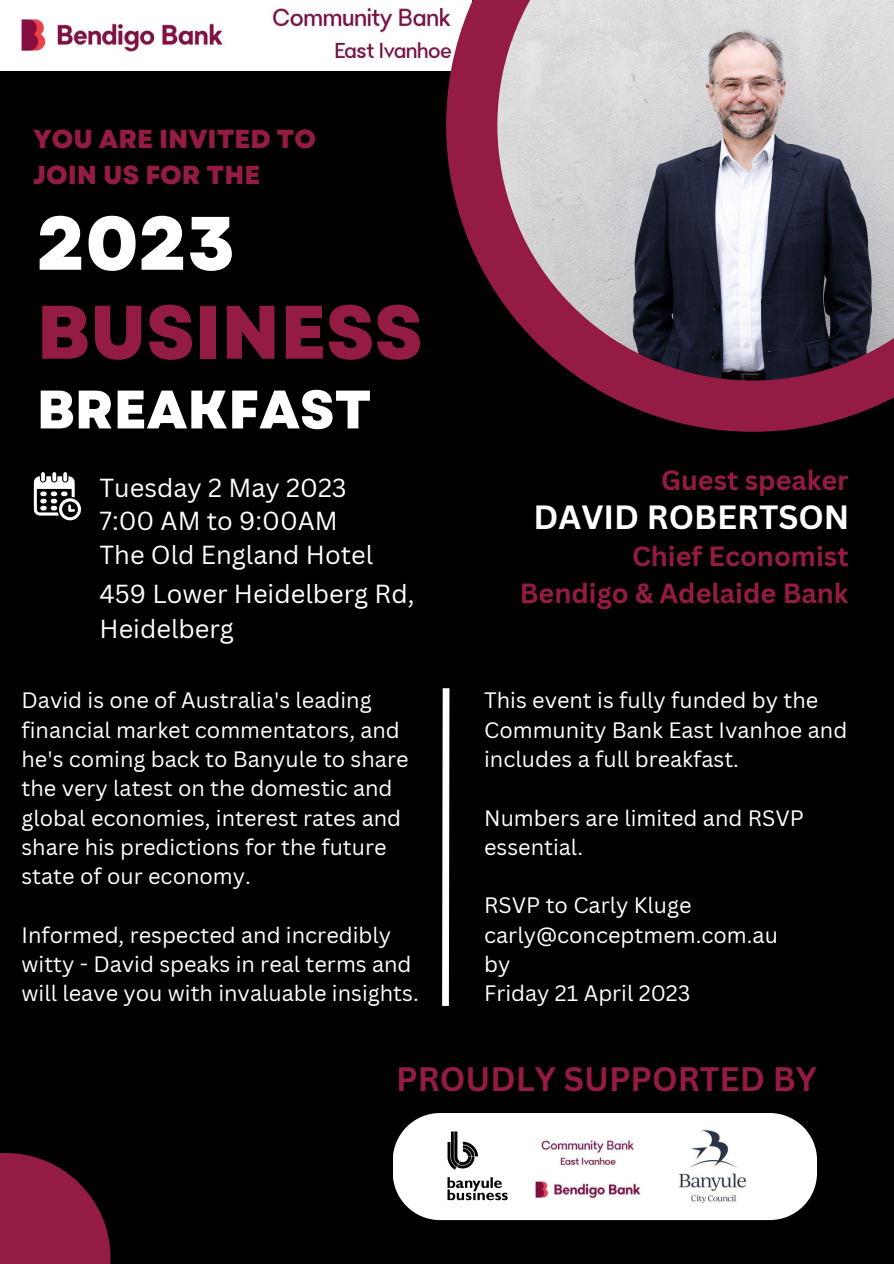
<style>
.page{position:relative;width:894px;height:1264px;background:#fff}
.page>*{position:absolute;margin:0;border:0;box-sizing:border-box;transform-origin:0 0}
.t1{font:800 75.6px "Garet";color:#941b43}
.t2{font:800 75.6px "Garet";color:#fff}
.t3{font:800 54px "Garet";color:#fff}
.t4{font:700 33px "Canva Sans";color:#941b43}
.t5{font:700 32.7px "Canva Sans";color:#fff}
.t6{font:700 27px/37.2px "Canva Sans";color:#941b43;text-align:right}
.t7{font:800 25.95px/36px "Garet";color:#941b43}
.t8{font:25.35px/33.9px "Canva Sans";color:#fff}
.t9{font:21.75px/29.2px "Canva Sans";color:#fff}
</style>
<div class="page">
<div style="left:0;top:0;width:893px;height:1263px;background:#000"></div>
<img style="left:0;top:0;width:446px;height:71px">
<svg style="left:446px;top:0;width:447px;height:432px;fill:#941b43"></svg>
<img style="left:497px;top:0;width:396px;height:380px">
<svg style="left:442px;top:688px;width:8px;height:318px;background:#d7d7d7"></svg>
<svg style="left:34px;top:472px;width:47px;height:48px"></svg>
<div style="left:392px;top:1112px;width:424px;height:107px;background:#fff;border-radius:47px"></div>
<svg style="left:0;top:1153px;width:110px;height:110px;fill:#941b43"></svg>
<img style="left:679px;top:1129px;width:68px;height:75px">
<img style="left:447px;top:1131px;width:61px;height:70px">
<img style="left:535px;top:1140px;width:106px;height:58px">
<p class="t7" style="left:33px;top:121px;width:284px">YOU ARE INVITED TO<br>JOIN US FOR THE</p>
<h1 class="t2" style="left:37px;top:189px;width:200px">2023</h1>
<h1 class="t1" style="left:37px;top:278px;width:387px">BUSINESS</h1>
<h2 class="t3" style="left:37px;top:370px;width:336px">BREAKFAST</h2>
<p class="t8" style="left:99px;top:470px;width:248px">Tuesday 2 May 2023<br>7:00 AM to 9:00AM</p>
<p class="t8" style="left:99px;top:537px;width:275px">The Old England Hotel</p>
<p class="t8" style="left:99px;top:576px;width:316px;line-height:35px">459 Lower Heidelberg Rd,<br>Heidelberg</p>
<p class="t9" style="left:21px;top:685px;width:388px">David is one of Australia's leading financial market commentators, and he's coming back to Banyule to share the very latest on the domestic and global economies, interest rates and share his predictions for the future state of our economy.</p>
<p class="t9" style="left:21px;top:919px;width:398px">Informed, respected and incredibly witty - David speaks in real terms and will leave you with invaluable insights.</p>
<p class="t6" style="left:660px;top:461px;width:189px">Guest speaker</p>
<h3 class="t5" style="left:533px;top:493px;width:317px">DAVID ROBERTSON</h3>
<p class="t6" style="left:519px;top:536px;width:330px">Chief Economist<br>Bendigo &amp; Adelaide Bank</p>
<p class="t9" style="left:484px;top:685px;width:364px">This event is fully funded by the<br>Community Bank East Ivanhoe and includes a full breakfast.</p>
<p class="t9" style="left:484px;top:802px;width:321px">Numbers are limited and RSVP essential.</p>
<p class="t9" style="left:484px;top:890px;width:295px">RSVP to Carly Kluge carly@conceptmem.com.au by<br>Friday 21 April 2023</p>
<h3 class="t4" style="left:396px;top:1055px;width:422px">PROUDLY SUPPORTED BY</h3>
</div>
